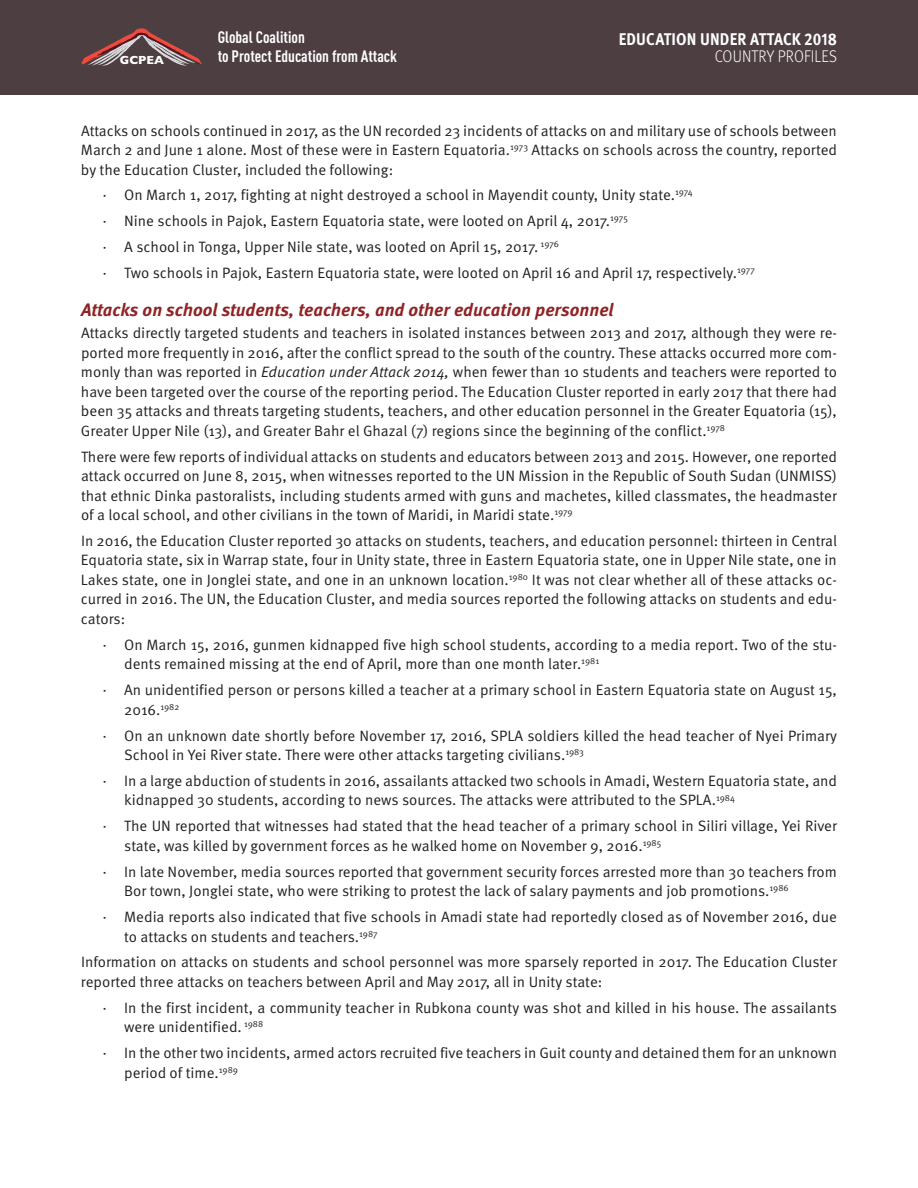
<style>
.page{position:relative;width:918px;height:1188px;background:#fff}
.page>*{position:absolute;margin:0;border:0;box-sizing:border-box;transform-origin:0 0}
.t1{font:italic 700 18px "Meta Pro";color:#8f2326}
.t2{font:700 16.95px "Meta Pro";letter-spacing:.01em;color:#fff;scale:.9 1}
.t3{font:300 16.95px "Meta Pro";letter-spacing:.01em;color:#fff;scale:.9 1}
.t4{font:700 16.35px/19.4px "DIN Cond";color:#fff}
.t5{font:15px/19.5px "Meta Pro Norm";color:#231f20}
.t6{font:700 11.85px "Gill Sans";color:#fff}
.s1{font-family:"Meta Pro Norm Ita"}
</style>
<div class="page">
<div style="left:0;top:0;width:918px;height:95px;background:#4d3e42"></div>
<svg style="left:81px;top:28px;width:121px;height:38px"></svg>
<p class="t4" style="left:218px;top:29px;width:181px">Global Coalition<br>to Protect Education from Attack</p>
<p class="t2" style="left:619px;top:33px;width:244px">EDUCATION UNDER ATTACK 2018</p>
<p class="t6" style="left:120px;top:53px;width:46px">GCPEA</p>
<p class="t3" style="left:715px;top:50px;width:137px">COUNTRY PROFILES</p>
<p class="t5" style="left:81px;top:122px;width:758px;text-align:justify">Attacks on schools continued in 2017, as the UN recorded 23 incidents of attacks on and military use of schools between March 2 and June 1 alone. Most of these were in Eastern Equatoria.<sup>1973</sup> Attacks on schools across the country, reported by the Education Cluster, included the following:</p>
<p class="t5" style="left:103px;top:183px;width:654px;line-height:25.8px">· On March 1, 2017, fighting at night destroyed a school in Mayendit county, Unity state.<sup>1974<br></sup>· Nine schools in Pajok, Eastern Equatoria state, were looted on April 4, 2017.<sup>1975<br></sup>· A school in Tonga, Upper Nile state, was looted on April 15, 2017. <sup>1976<br></sup>· Two schools in Pajok, Eastern Equatoria state, were looted on April 16 and April 17, respectively.<sup>1977</sup></p>
<p class="t1" style="left:81px;top:302px;width:534px">Attacks on school students, teachers, and other education personnel</p>
<p class="t5" style="left:81px;top:324px;width:758px;text-align:justify">Attacks directly targeted students and teachers in isolated instances between 2013 and 2017, although they were re&shy;ported more frequently in 2016, after the conflict spread to the south of the country. These attacks occurred more com&shy;monly than was reported in <span class="s1">Education under Attack 2014,</span> when fewer than 10 students and teachers were reported to have been targeted over the course of the reporting period. The Education Cluster reported in early 2017 that there had been 35 attacks and threats targeting students, teachers, and other education personnel in the Greater Equatoria (15), Greater Upper Nile (13), and Greater Bahr el Ghazal (7) regions since the beginning of the conflict.<sup>1978</sup></p>
<p class="t5" style="left:81px;top:448px;width:758px;text-align:justify">There were few reports of individual attacks on students and educators between 2013 and 2015. However, one reported attack occurred on June 8, 2015, when witnesses reported to the UN Mission in the Republic of South Sudan (UNMISS) that ethnic Dinka pastoralists, including students armed with guns and machetes, killed classmates, the headmaster of a local school, and other civilians in the town of Maridi, in Maridi state.<sup>1979</sup></p>
<p class="t5" style="left:81px;top:532px;width:758px;text-align:justify">In 2016, the Education Cluster reported 30 attacks on students, teachers, and education personnel: thirteen in Central Equatoria state, six in Warrap state, four in Unity state, three in Eastern Equatoria state, one in Upper Nile state, one in Lakes state, one in Jonglei state, and one in an unknown location.<sup>1980</sup> It was not clear whether all of these attacks oc&shy;curred in 2016. The UN, the Education Cluster, and media sources reported the following attacks on students and edu&shy;cators:</p>
<p class="t5" style="left:124px;top:636px;width:714px;text-indent:-22px">· On March 15, 2016, gunmen kidnapped five high school students, according to a media report. Two of the stu&shy;dents remained missing at the end of April, more than one month later.<sup>1981</sup></p>
<p class="t5" style="left:124px;top:681px;width:714px;text-indent:-22px">· An unidentified person or persons killed a teacher at a primary school in Eastern Equatoria state on August 15,<br>2016.<sup>1982</sup></p>
<p class="t5" style="left:124px;top:727px;width:714px;text-indent:-22px">· On an unknown date shortly before November 17, 2016, SPLA soldiers killed the head teacher of Nyei Primary<br>School in Yei River state. There were other attacks targeting civilians.<sup>1983</sup></p>
<p class="t5" style="left:124px;top:772px;width:714px;text-indent:-22px">· In a large abduction of students in 2016, assailants attacked two schools in Amadi, Western Equatoria state, and kidnapped 30 students, according to news sources. The attacks were attributed to the SPLA.<sup>1984</sup></p>
<p class="t5" style="left:124px;top:818px;width:714px;text-indent:-22px">· The UN reported that witnesses had stated that the head teacher of a primary school in Siliri village, Yei River state, was killed by government forces as he walked home on November 9, 2016.<sup>1985</sup></p>
<p class="t5" style="left:124px;top:863px;width:714px;text-indent:-22px">· In late November, media sources reported that government security forces arrested more than 30 teachers from<br>Bor town, Jonglei state, who were striking to protest the lack of salary payments and job promotions.<sup>1986</sup></p>
<p class="t5" style="left:124px;top:908px;width:714px;text-indent:-22px">· Media reports also indicated that five schools in Amadi state had reportedly closed as of November 2016, due to attacks on students and teachers.<sup>1987</sup></p>
<p class="t5" style="left:81px;top:954px;width:757px">Information on attacks on students and school personnel was more sparsely reported in 2017. The Education Cluster reported three attacks on teachers between April and May 2017, all in Unity state:</p>
<p class="t5" style="left:124px;top:999px;width:714px;text-indent:-22px">· In the first incident, a community teacher in Rubkona county was shot and killed in his house. The assailants were unidentified. <sup>1988</sup></p>
<p class="t5" style="left:124px;top:1044px;width:714px;text-indent:-22px">· In the other two incidents, armed actors recruited five teachers in Guit county and detained them for an unknown period of time.<sup>1989</sup></p>
</div>
